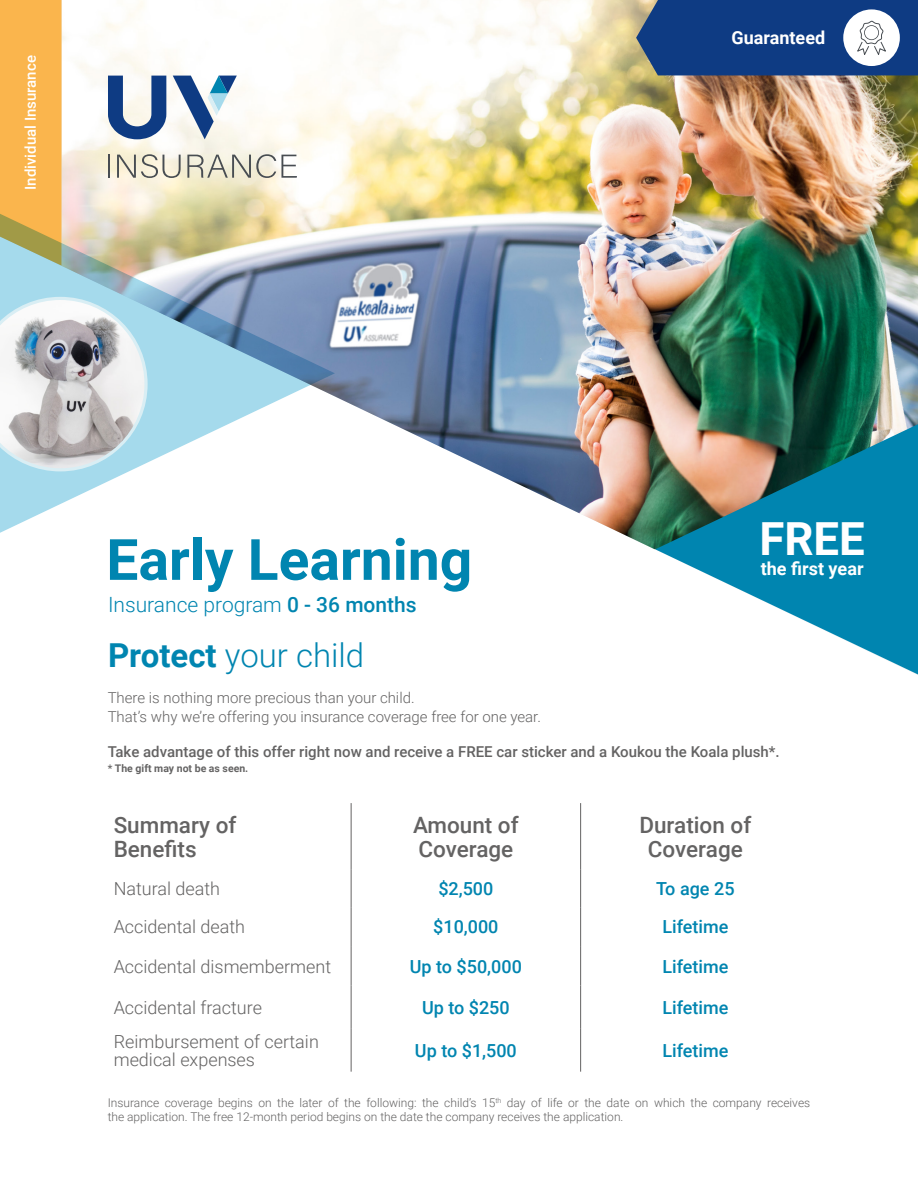
<style>
.page{position:relative;width:918px;height:1188px;background:#fff}
.page>*{position:absolute;margin:0;border:0;box-sizing:border-box;transform-origin:0 0}
.t1{font:700 57px "Roboto";color:#0085b0}
.t2{font:700 45.6px "Roboto";color:#fff}
.t3{font:300 33px "Roboto";color:#0085b0}
.t4{font:500 22.5px/24px "Roboto";color:#646363}
.t5{font:300 21px "Roboto";color:#0085b0}
.t6{font:300 18px/18px "Roboto";color:#646363}
.t7{font:500 18px "Roboto";color:#0085b0}
.t8{font:700 18px "Roboto";color:#fff}
.t9{font:300 15px/19.5px "Roboto";color:#646363}
.t10{font:500 15px "Roboto";color:#646363}
.t11{font:500 15px "Roboto";color:#fff}
.t12{font:300 12px/13.5px "Roboto";color:#646363}
.t13{font:700 10.5px "Roboto";color:#646363}
.s1{font-weight:500}
.s2{font-weight:700}
</style>
<div class="page">
<img style="left:62px;top:0;width:856px;height:549px">
<div style="left:0;top:0;width:62px;height:207px;background:#fab54d"></div>
<hr style="left:351px;top:803px;width:1px;height:67px;background:#646363">
<hr style="left:580px;top:803px;width:1px;height:67px;background:#646363">
<hr style="left:351px;top:870px;width:1px;height:37px;background:#646363">
<hr style="left:580px;top:870px;width:1px;height:37px;background:#646363">
<hr style="left:351px;top:907px;width:1px;height:39px;background:#646363">
<hr style="left:580px;top:907px;width:1px;height:39px;background:#646363">
<hr style="left:351px;top:946px;width:1px;height:40px;background:#646363">
<hr style="left:580px;top:946px;width:1px;height:40px;background:#646363">
<hr style="left:351px;top:986px;width:1px;height:42px;background:#646363">
<hr style="left:580px;top:986px;width:1px;height:42px;background:#646363">
<hr style="left:351px;top:1028px;width:1px;height:44px;background:#646363">
<hr style="left:580px;top:1028px;width:1px;height:44px;background:#646363">
<svg style="left:0;top:207px;width:335px;height:332px"></svg>
<hr style="left:108px;top:155px;width:2px;height:23px;background:#484d52">
<svg style="left:117px;top:154px;width:64px;height:24px;background:#d0ccbc"></svg>
<svg style="left:187px;top:154px;width:110px;height:24px;background:#cfcdc1"></svg>
<svg style="left:108px;top:76px;width:58px;height:63px"></svg>
<svg style="left:173px;top:76px;width:64px;height:63px"></svg>
<svg style="left:655px;top:424px;width:263px;height:250px;fill:#0085b0"></svg>
<svg style="left:636px;top:0;width:282px;height:75px;background:#305590"></svg>
<svg style="left:0;top:297px;width:148px;height:174px"></svg>
<p class="t11" style="left:20px;top:190px;width:136px;rotate:-90deg">Individual Insurance</p>
<h3 class="t8" style="left:732px;top:25px;width:95px">Guaranteed</h3>
<h2 class="t2" style="left:759px;top:507px;width:107px">FREE</h2>
<h3 class="t8" style="left:761px;top:556px;width:104px">the first year</h3>
<h1 class="t1" style="left:106px;top:520px;width:367px">Early Learning</h1>
<h3 class="t5" style="left:108px;top:590px;width:310px">Insurance program <span class="s1">0 - 36 months</span></h3>
<h3 class="t3" style="left:108px;top:632px;width:258px"><span class="s2">Protect</span> your child</h3>
<p class="t9" style="left:108px;top:687px;width:435px">There is nothing more precious than your child.<br>That’s why we’re offering you insurance coverage free for one year.</p>
<p class="t10" style="left:108px;top:741px;width:674px">Take advantage of this offer right now and receive a FREE car sticker and a Koukou the Koala plush*.</p>
<p class="t13" style="left:108px;top:760px;width:142px"><span class="s1">*</span> The gift may not be as seen.</p>
<h3 class="t4" style="left:114px;top:812px;width:124px">Summary of<br>Benefits</h3>
<h3 class="t4" style="left:413px;top:812px;width:107px">Amount of<br>Coverage</h3>
<h3 class="t4" style="left:639px;top:812px;width:113px;text-align:center">Duration of<br>Coverage</h3>
<h3 class="t6" style="left:114px;top:879px;width:108px">Natural death</h3>
<h3 class="t7" style="left:438px;top:876px;width:57px">$2,500</h3>
<h3 class="t7" style="left:656px;top:876px;width:80px">To age 25</h3>
<h3 class="t6" style="left:114px;top:917px;width:133px">Accidental death</h3>
<h3 class="t7" style="left:433px;top:914px;width:67px">$10,000</h3>
<h3 class="t7" style="left:662px;top:914px;width:68px">Lifetime</h3>
<h3 class="t6" style="left:114px;top:956px;width:219px">Accidental dismemberment</h3>
<h3 class="t7" style="left:410px;top:954px;width:114px">Up to $50,000</h3>
<h3 class="t7" style="left:662px;top:954px;width:68px">Lifetime</h3>
<h3 class="t6" style="left:114px;top:998px;width:150px">Accidental fracture</h3>
<h3 class="t7" style="left:422px;top:995px;width:89px">Up to $250</h3>
<h3 class="t7" style="left:662px;top:995px;width:68px">Lifetime</h3>
<h3 class="t6" style="left:114px;top:1032px;width:207px">Reimbursement of certain medical expenses</h3>
<h3 class="t7" style="left:415px;top:1038px;width:103px">Up to $1,500</h3>
<h3 class="t7" style="left:662px;top:1038px;width:68px">Lifetime</h3>
<p class="t12" style="left:108px;top:1096px;width:704px">Insurance coverage begins on the later of the following: the child’s 15<sup>th</sup> day of life or the date on which the company receives the application. The free 12-month period begins on the date the company receives the application.</p>
</div>
